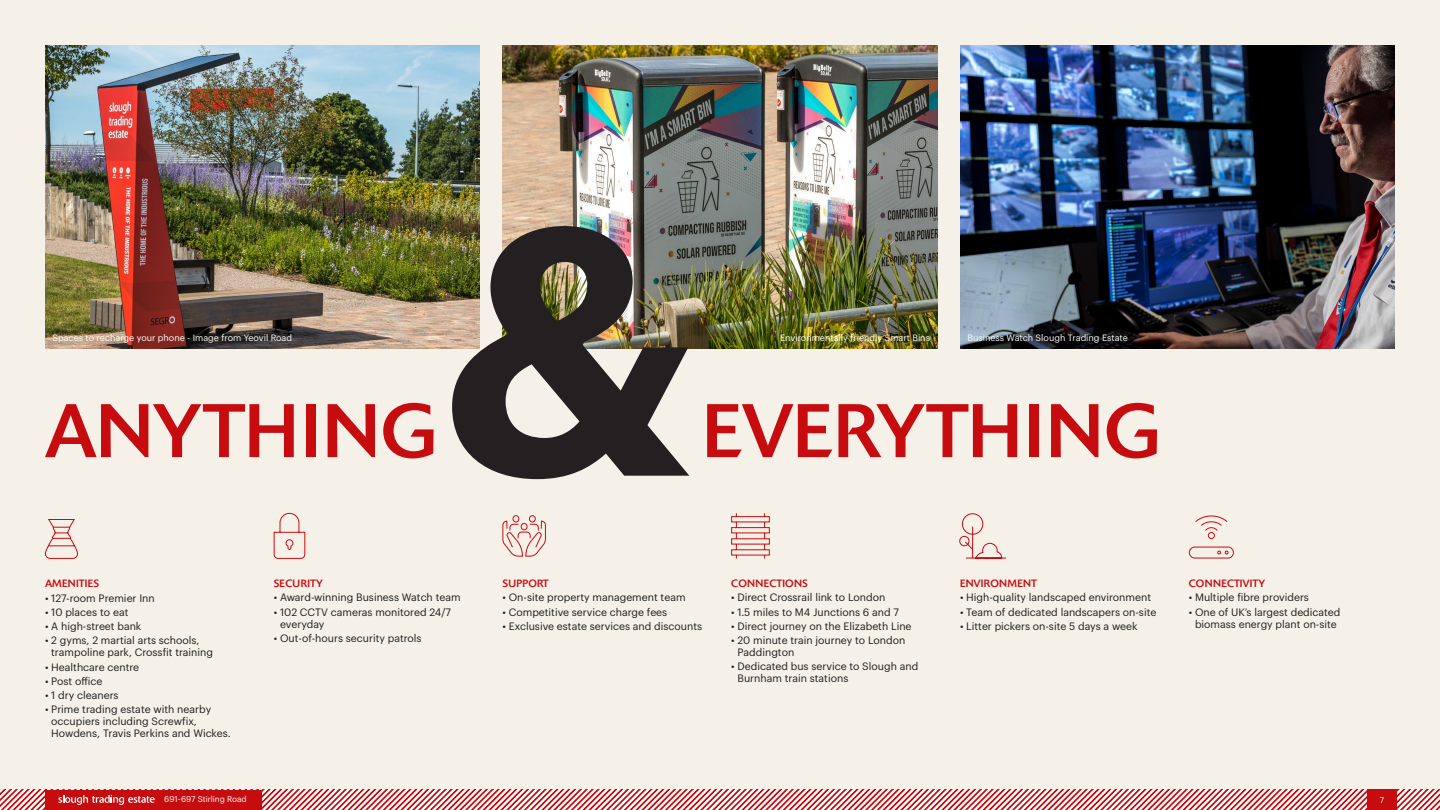
<style>
.page{position:relative;width:1440px;height:810px;background:#f5f1e9}
.page>*{position:absolute;margin:0;border:0;box-sizing:border-box;transform-origin:0 0}
.t1{font:75px "Delta BQ";letter-spacing:.02em;color:#c70c0f}
.t2{font:10.5px/12px "Graphik";color:#1d1d1b}
.t3{font:10.5px "Delta BQ";letter-spacing:.02em;color:#c70c0f}
.t4{font:9px "Graphik";color:#fff}
.t5{font:8.25px "Graphik";letter-spacing:-.005em;color:#fff}
.t6{font:8.18px "Graphik";color:#fff}
</style>
<div class="page">
<img style="left:45px;top:45px;width:435px;height:303px">
<img style="left:502px;top:45px;width:436px;height:303px">
<img style="left:960px;top:45px;width:435px;height:303px">
<img style="left:452px;top:226px;width:237px;height:253px">
<svg style="left:959px;top:513px;width:47px;height:46px"></svg>
<svg style="left:273px;top:513px;width:33px;height:46px"></svg>
<svg style="left:1189px;top:515px;width:45px;height:44px"></svg>
<svg style="left:502px;top:515px;width:44px;height:42px"></svg>
<svg style="left:45px;top:519px;width:33px;height:40px"></svg>
<svg style="left:731px;top:513px;width:39px;height:46px"></svg>
<svg style="left:0;top:790px;width:1440px;height:20px;background:#e28183"></svg>
<p class="t4" style="left:52px;top:331px;width:241px">Spaces to recharge your phone - Image from Yeovil Road</p>
<p class="t4" style="left:780px;top:331px;width:151px">Environmentally friendly Smart Bins</p>
<p class="t4" style="left:967px;top:331px;width:162px">Business Watch Slough Trading Estate</p>
<h1 class="t1" style="left:45px;top:385px;width:394px">ANYTHING</h1>
<h1 class="t1" style="left:703px;top:385px;width:459px">EVERYTHING</h1>
<p class="t3" style="left:45px;top:577px;width:56px">AMENITIES</p>
<p class="t2" style="left:45px;top:591px;width:111px">• 127-room Premier Inn</p>
<p class="t2" style="left:45px;top:605px;width:85px">• 10 places to eat</p>
<p class="t2" style="left:45px;top:619px;width:98px">• A high-street bank</p>
<p class="t2" style="left:51px;top:634px;width:163px;text-indent:-6px">• 2 gyms, 2 martial arts schools, trampoline park, Crossfit training</p>
<p class="t2" style="left:45px;top:660px;width:96px">• Healthcare centre</p>
<p class="t2" style="left:45px;top:674px;width:59px">• Post office</p>
<p class="t2" style="left:45px;top:688px;width:75px">• 1 dry cleaners</p>
<p class="t2" style="left:51px;top:703px;width:181px;text-indent:-6px">• Prime trading estate with nearby occupiers including Screwfix,<br>Howdens, Travis Perkins and Wickes.</p>
<p class="t3" style="left:274px;top:577px;width:51px">SECURITY</p>
<p class="t2" style="left:274px;top:591px;width:188px">• Award-winning Business Watch team</p>
<p class="t2" style="left:280px;top:605px;width:173px;text-indent:-6px">• 102 CCTV cameras monitored 24/7 everyday</p>
<p class="t2" style="left:274px;top:631px;width:149px">• Out-of-hours security patrols</p>
<p class="t3" style="left:503px;top:577px;width:48px">SUPPORT</p>
<p class="t2" style="left:503px;top:591px;width:185px">• On-site property management team</p>
<p class="t2" style="left:503px;top:605px;width:166px">• Competitive service charge fees</p>
<p class="t2" style="left:503px;top:619px;width:201px">• Exclusive estate services and discounts</p>
<p class="t3" style="left:731px;top:577px;width:78px">CONNECTIONS</p>
<p class="t2" style="left:731px;top:591px;width:156px">• Direct Crossrail link to London</p>
<p class="t2" style="left:731px;top:605px;width:169px">• 1.5 miles to M4 Junctions 6 and 7</p>
<p class="t2" style="left:731px;top:619px;width:182px">• Direct journey on the Elizabeth Line</p>
<p class="t2" style="left:738px;top:634px;width:169px;text-indent:-6px">• 20 minute train journey to London<br>Paddington</p>
<p class="t2" style="left:738px;top:660px;width:182px;text-indent:-6px">• Dedicated bus service to Slough and<br>Burnham train stations</p>
<p class="t3" style="left:960px;top:577px;width:79px">ENVIRONMENT</p>
<p class="t2" style="left:960px;top:591px;width:193px">• High-quality landscaped environment</p>
<p class="t2" style="left:960px;top:605px;width:198px">• Team of dedicated landscapers on-site</p>
<p class="t2" style="left:960px;top:619px;width:179px">• Litter pickers on-site 5 days a week</p>
<p class="t3" style="left:1189px;top:577px;width:78px">CONNECTIVITY</p>
<p class="t2" style="left:1189px;top:591px;width:122px">• Multiple fibre providers</p>
<p class="t2" style="left:1189px;top:605px;width:153px;text-align:center">• One of UK’s largest dedicated biomass energy plant on-site</p>
<p class="t5" style="left:164px;top:793px;width:84px">691-697 Stirling Road</p>
<p class="t6" style="left:1380px;top:794px;width:6px">7</p>
</div>
